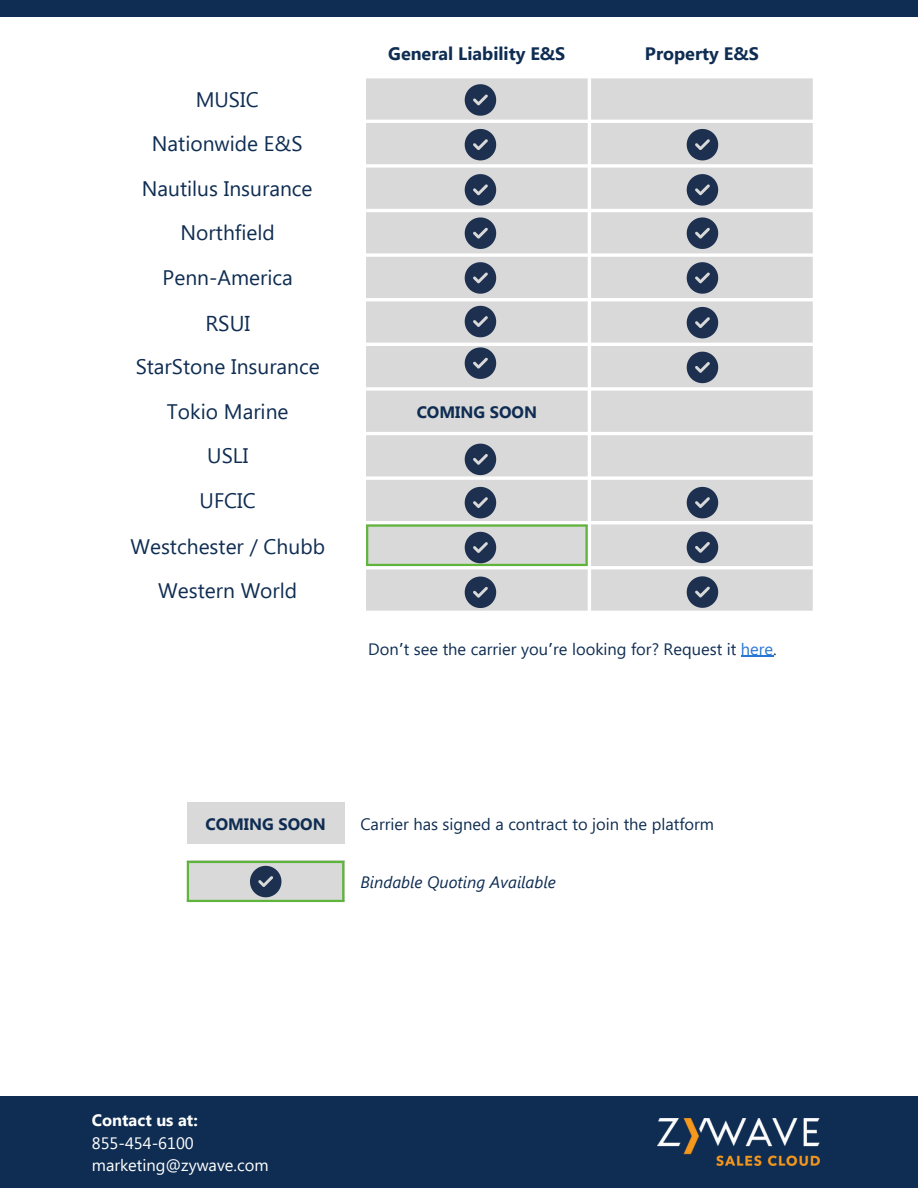
<style>
.page{position:relative;width:918px;height:1188px;background:#fff}
.page>*{position:absolute;margin:0;border:0;box-sizing:border-box;transform-origin:0 0}
.t1{font:21.45px "Segoe UI";color:#0f2d52}
.t2{font:21px "Segoe UI";color:#0f2d52}
.t3{font:700 18px "Segoe UI";color:#0f2d52}
.t4{font:16.5px "Segoe UI";color:#0f2d52}
.t5{font:16.5px/22.5px "Segoe UI";color:#fff}
.t6{font:italic 16.5px "Segoe UI";color:#0f2d52}
.t7{font:700 16.5px "Segoe UI";color:#0f2d52}
.s1{font-family:"Noto Sans Gurmukhi"}
.s2{color:#2777d3}
.s3{font-weight:700}
</style>
<div class="page">
<div style="left:0;top:1096px;width:918px;height:92px;background:#0f2d52"></div>
<div style="left:0;top:0;width:918px;height:17px;background:#0f2d52"></div>
<svg style="left:366px;top:78px;width:447px;height:533px;background:#dcdcdc"></svg>
<hr style="left:366px;top:527px;width:2px;height:37px;background:#5fb53b">
<hr style="left:585px;top:527px;width:3px;height:37px;background:#5fb53b">
<hr style="left:366px;top:524px;width:222px;height:3px;background:#5fb53b">
<hr style="left:366px;top:564px;width:222px;height:2px;background:#5fb53b">
<img style="left:657px;top:1118px;width:162px;height:48px">
<div style="left:187px;top:803px;width:157px;height:41px;background:#d9d9d9"></div>
<svg style="left:465px;top:262px;width:31px;height:32px"></svg>
<svg style="left:465px;top:306px;width:31px;height:31px"></svg>
<svg style="left:465px;top:174px;width:31px;height:32px"></svg>
<svg style="left:465px;top:129px;width:31px;height:31px"></svg>
<svg style="left:687px;top:129px;width:31px;height:31px"></svg>
<svg style="left:687px;top:174px;width:31px;height:32px"></svg>
<svg style="left:687px;top:262px;width:31px;height:32px"></svg>
<svg style="left:687px;top:217px;width:31px;height:32px"></svg>
<svg style="left:687px;top:487px;width:31px;height:31px"></svg>
<svg style="left:687px;top:532px;width:31px;height:31px"></svg>
<svg style="left:687px;top:576px;width:31px;height:32px"></svg>
<svg style="left:465px;top:444px;width:31px;height:31px"></svg>
<svg style="left:465px;top:487px;width:31px;height:31px"></svg>
<svg style="left:465px;top:532px;width:31px;height:31px"></svg>
<svg style="left:465px;top:577px;width:31px;height:31px"></svg>
<svg style="left:465px;top:217px;width:31px;height:32px"></svg>
<div style="left:187px;top:861px;width:157px;height:41px;background:#d9d9d9"></div>
<hr style="left:187px;top:863px;width:2px;height:37px;background:#5fb53b">
<hr style="left:342px;top:863px;width:2px;height:37px;background:#5fb53b">
<hr style="left:187px;top:861px;width:157px;height:2px;background:#5fb53b">
<hr style="left:187px;top:900px;width:157px;height:2px;background:#5fb53b">
<svg style="left:250px;top:866px;width:31px;height:31px"></svg>
<svg style="left:465px;top:84px;width:31px;height:32px"></svg>
<svg style="left:687px;top:307px;width:31px;height:31px"></svg>
<hr style="left:741px;top:656px;width:32px;height:1px;background:#2777d3">
<svg style="left:465px;top:347px;width:31px;height:32px"></svg>
<svg style="left:687px;top:352px;width:31px;height:31px"></svg>
<p class="t3" style="left:388px;top:40px;width:179px">General Liability E&amp;S</p>
<p class="t3" style="left:645px;top:40px;width:115px">Property E&amp;S</p>
<p class="t2" style="left:196px;top:84px;width:64px">MUSIC</p>
<p class="t2" style="left:152px;top:128px;width:152px">Nationwide E&amp;S</p>
<p class="t2" style="left:142px;top:173px;width:172px">Nautilus Insurance</p>
<p class="t2" style="left:181px;top:218px;width:96px">Northfield</p>
<p class="t2" style="left:163px;top:262px;width:132px">Penn-America</p>
<p class="t1" style="left:205px;top:308px;width:46px">RSUI</p>
<p class="t2" style="left:136px;top:351px;width:186px">StarStone Insurance</p>
<p class="t2" style="left:167px;top:396px;width:123px">Tokio Marine</p>
<p class="t7" style="left:417px;top:400px;width:122px">COMING SOON</p>
<p class="t2" style="left:207px;top:441px;width:43px">USLI</p>
<p class="t2" style="left:200px;top:485px;width:58px">UFCIC</p>
<p class="t2" style="left:131px;top:531px;width:196px">Westchester / Chubb</p>
<p class="t2" style="left:158px;top:575px;width:141px">Western World</p>
<p class="t4" style="left:368px;top:637px;width:410px">Don<span class="s1">’</span>t see the carrier you<span class="s1">’</span>re looking for? Request it <span class="s2">here</span>.</p>
<p class="t7" style="left:205px;top:812px;width:122px">COMING SOON</p>
<p class="t4" style="left:360px;top:812px;width:355px">Carrier has signed a contract to join the platform</p>
<p class="t5" style="left:92px;top:1108px;width:178px"><span class="s3">Contact us at:<br></span>855-454-6100 marketing@zywave.com</p>
<p class="t6" style="left:360px;top:870px;width:197px">Bindable Quoting Available</p>
</div>
